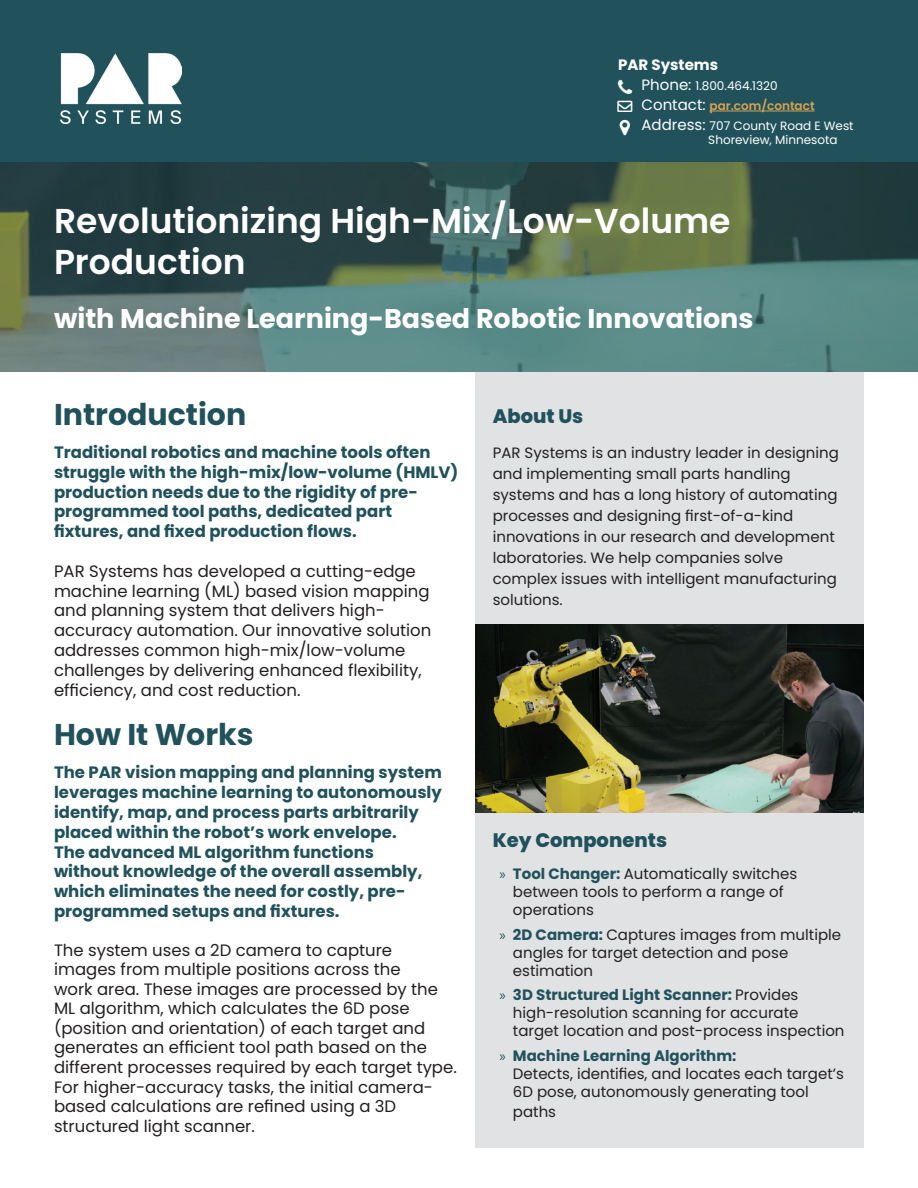
<style>
.page{position:relative;width:918px;height:1188px;background:#fff}
.page>*{position:absolute;margin:0;border:0;box-sizing:border-box;transform-origin:0 0}
.t1{font:600 34.5px/41.4px "Poppins";color:#fff}
.t2{font:700 30px "Poppins";color:#21525c}
.t3{font:700 27px "Poppins";color:#fff}
.t4{font:800 19.5px "Poppins";color:#21525c}
.t5{font:16.5px/19.5px "Poppins";color:#231f20}
.t6{font:700 16.5px/19.8px "Poppins";color:#21525c}
.t7{font:15px/18px "Poppins";color:#231f20}
.t8{font:700 15px "Poppins";color:#fff}
.t9{font:12px/20.2px "Poppins";color:#fff}
.s1{font-size:15px}
.s2{font-weight:600;color:#d8a251}
.s3{font-family:"Myriad Pro";color:#21525c}
.s4{font-weight:700;color:#21525c}
</style>
<div class="page">
<div style="left:0;top:0;width:918px;height:162px;background:#21525c"></div>
<div style="left:476px;top:372px;width:388px;height:776px;background:#e1e2e4"></div>
<hr style="left:710px;top:111px;width:105px;height:1px;background:#d8a251">
<img style="left:60px;top:54px;width:121px;height:69px">
<svg style="left:0;top:162px;width:918px;height:210px;background:#486861"></svg>
<img style="left:476px;top:625px;width:388px;height:188px">
<p class="t8" style="left:618px;top:56px;width:102px">PAR Systems</p>
<p class="t9" style="left:642px;top:76px;width:214px"><span class="s1">Phone:</span> 1.800.464.1320<br><span class="s1">Contact:</span> <span class="s2">par.com/contact<br></span><span class="s1">Address:</span> 707 County Road E West</p>
<p class="t9" style="left:708px;top:130px;width:131px">Shoreview, Minnesota</p>
<h1 class="t1" style="left:54px;top:200px;width:678px">Revolutionizing High-Mix/Low-Volume<br>Production</h1>
<h3 class="t3" style="left:54px;top:303px;width:701px">with Machine Learning-Based Robotic Innovations</h3>
<h2 class="t2" style="left:54px;top:397px;width:194px">Introduction</h2>
<p class="t6" style="left:54px;top:442px;width:406px">Traditional robotics and machine tools often struggle with the high-mix/low-volume (HMLV) production needs due to the rigidity of pre&shy;programmed tool paths, dedicated part fixtures, and fixed production flows.</p>
<p class="t5" style="left:54px;top:561px;width:379px">PAR Systems has developed a cutting-edge machine learning (ML) based vision mapping and planning system that delivers high&shy;accuracy automation. Our innovative solution addresses common high-mix/low-volume challenges by delivering enhanced flexibility, efficiency, and cost reduction.</p>
<h2 class="t2" style="left:54px;top:717px;width:201px">How It Works</h2>
<p class="t6" style="left:54px;top:763px;width:389px">The PAR vision mapping and planning system leverages machine learning to autonomously identify, map, and process parts arbitrarily placed within the robot’s work envelope.<br>The advanced ML algorithm functions without knowledge of the overall assembly, which eliminates the need for costly, pre&shy;programmed setups and fixtures.</p>
<p class="t5" style="left:54px;top:941px;width:404px">The system uses a 2D camera to capture images from multiple positions across the<br>work area. These images are processed by the ML algorithm, which calculates the 6D pose (position and orientation) of each target and generates an efficient tool path based on the different processes required by each target type.<br>For higher-accuracy tasks, the initial camera&shy;based calculations are refined using a 3D structured light scanner.</p>
<h3 class="t4" style="left:493px;top:405px;width:92px">About Us</h3>
<p class="t7" style="left:493px;top:442px;width:348px;line-height:21px">PAR Systems is an industry leader in designing and implementing small parts handling systems and has a long history of automating processes and designing first-of-a-kind innovations in our research and development laboratories. We help companies solve complex issues with intelligent manufacturing solutions.</p>
<h3 class="t4" style="left:493px;top:829px;width:176px">Key Components</h3>
<p class="t7" style="left:513px;top:865px;width:286px;text-indent:-14px"><span class="s3">»</span> <span class="s4">Tool Changer:</span> Automatically switches between tools to perform a range of operations</p>
<p class="t7" style="left:513px;top:926px;width:330px;text-indent:-14px"><span class="s3">»</span> <span class="s4">2D Camera:</span> Captures images from multiple angles for target detection and pose estimation</p>
<p class="t7" style="left:513px;top:986px;width:333px;text-indent:-14px"><span class="s3">»</span> <span class="s4">3D Structured Light Scanner:</span> Provides high-resolution scanning for accurate target location and post-process inspection</p>
<p class="t7" style="left:513px;top:1047px;width:332px;text-indent:-14px"><span class="s3">»</span> <span class="s4">Machine Learning Algorithm:<br></span>Detects, identifies, and locates each target’s<br>6D pose, autonomously generating tool</p>
<p class="t7" style="left:513px;top:1103px;width:45px">paths</p>
</div>
